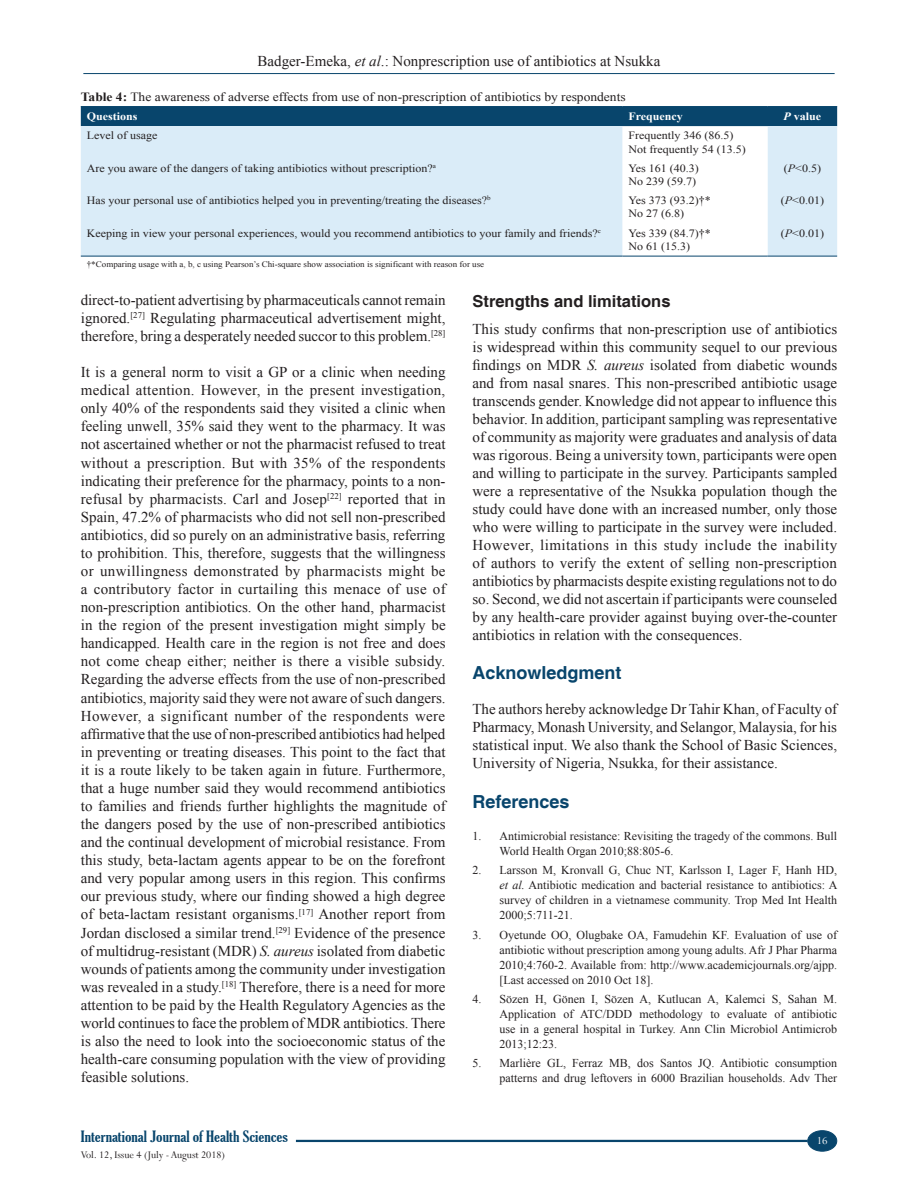
<style>
.page{position:relative;width:918px;height:1188px;background:#fff}
.page>*{position:absolute;margin:0;border:0;box-sizing:border-box;transform-origin:0 0}
.t1{font:700 18px "Helvetica";color:#08456c}
.t2{font:700 16.5px "Helvetica";color:#231f20}
.TX{font:15px/18.1px "Times New Roman";color:#231f20;text-align:justify}
.t3{font:extra-condensed 15px "Gloucester";color:#08456c;scale:1.25 1}
.TT{font:12.6px "Times New Roman";color:#231f20;scale:1.08 1}
.REF{font:12px/15px "Times New Roman";color:#231f20;text-align:justify}
.t4{font:12px "Perpetua";color:#fff}
.t5{font:11.25px "Perpetua";letter-spacing:-.005em;color:#231f20}
.TB{font:11.1px "Times New Roman";color:#231f20;scale:1.08 1}
.TBL{font:11.1px "Times New Roman";color:#231f20;scale:1.08 1}
.TCH{font:700 11.1px "Times New Roman";color:#fff;scale:1.08 1}
.TFN{font:8.4px "Times New Roman";color:#231f20;scale:1.08 1}
.s1{font-style:italic}
.s2{font-weight:700}
</style>
<div class="page">
<hr style="left:83px;top:73px;width:752px;height:1px;background:#08456c">
<div style="left:808px;top:1131px;width:29px;height:20px;background:#08456c;border-radius:50%"></div>
<div style="left:807px;top:1130px;width:30px;height:22px;border:1px solid #08456c;border-radius:50%"></div>
<hr style="left:296px;top:1140px;width:512px;height:2px;background:#08456c">
<div style="left:81px;top:107px;width:756px;height:19px;background:#08456c"></div>
<svg style="left:81px;top:126px;width:756px;height:130px;fill:#daecf8"></svg>
<hr style="left:81px;top:106px;width:541px;height:1px;background:#08456c">
<hr style="left:622px;top:106px;width:146px;height:1px;background:#08456c">
<hr style="left:768px;top:106px;width:69px;height:1px;background:#08456c">
<hr style="left:81px;top:256px;width:541px;height:1px;background:#08456c">
<hr style="left:622px;top:256px;width:146px;height:1px;background:#08456c">
<hr style="left:768px;top:256px;width:69px;height:1px;background:#08456c">
<p class="TX" style="left:258px;top:51px;width:404px">Badger-Emeka, <span class="s1">et al</span>.: Nonprescription use of antibiotics at Nsukka</p>
<p class="TT" style="left:81px;top:87px;width:506px"><span class="s2">Table 4:</span> The awareness of adverse effects from use of non‑prescription of antibiotics by respondents</p>
<p class="TCH" style="left:87px;top:108px;width:48px">Questions</p>
<p class="TCH" style="left:628px;top:108px;width:52px">Frequency</p>
<p class="TCH" style="left:784px;top:108px;width:36px"><span class="s1">P</span> value</p>
<p class="TB" style="left:87px;top:128px;width:67px">Level of usage</p>
<p class="TB" style="left:628px;top:128px;width:99px">Frequently 346 (86.5)</p>
<p class="TB" style="left:628px;top:141px;width:110px">Not frequently 54 (13.5)</p>
<p class="TB" style="left:87px;top:160px;width:325px">Are you aware of the dangers of taking antibiotics without prescription?<sup>a</sup></p>
<p class="TB" style="left:628px;top:160px;width:67px">Yes 161 (40.3)</p>
<p class="TB" style="left:628px;top:174px;width:64px">No 239 (59.7)</p>
<p class="TB" style="left:784px;top:160px;width:36px">(<span class="s1">P</span>&lt;0.5)</p>
<p class="TB" style="left:87px;top:192px;width:375px">Has your personal use of antibiotics helped you in preventing/treating the diseases?<sup>b</sup></p>
<p class="TB" style="left:628px;top:192px;width:78px">Yes 373 (93.2)†*</p>
<p class="TB" style="left:628px;top:206px;width:53px">No 27 (6.8)</p>
<p class="TBL" style="left:87px;top:225px;width:477px">Keeping in view your personal experiences, would you recommend antibiotics to your family and friends?<sup>c</sup></p>
<p class="TBL" style="left:628px;top:225px;width:78px">Yes 339 (84.7)†*</p>
<p class="TBL" style="left:628px;top:239px;width:59px">No 61 (15.3)</p>
<p class="TFN" style="left:87px;top:259px;width:370px">†*Comparing usage with a, b, c using Pearson’s Chi‑square show association is significant with reason for use</p>
<p class="TB" style="left:781px;top:192px;width:41px">(<span class="s1">P</span>&lt;0.01)</p>
<p class="TBL" style="left:781px;top:225px;width:41px">(<span class="s1">P</span>&lt;0.01)</p>
<p class="TX" style="left:81px;top:290px;width:366px">direct-to-patient advertising by pharmaceuticals cannot remain ignored.<sup>[27]</sup> Regulating pharmaceutical advertisement might, therefore, bring a desperately needed succor to this problem.<sup>[28]</sup></p>
<p class="TX" style="left:81px;top:363px;width:366px">It is a general norm to visit a GP or a clinic when needing medical attention. However, in the present investigation, only 40% of the respondents said they visited a clinic when feeling unwell, 35% said they went to the pharmacy. It was not ascertained whether or not the pharmacist refused to treat without a prescription. But with 35% of the respondents indicating their preference for the pharmacy, points to a non&shy;refusal by pharmacists. Carl and Josep<sup>[22]</sup> reported that in Spain, 47.2% of pharmacists who did not sell non-prescribed antibiotics, did so purely on an administrative basis, referring to prohibition. This, therefore, suggests that the willingness or unwillingness demonstrated by pharmacists might be a contributory factor in curtailing this menace of use of non-prescription antibiotics. On the other hand, pharmacist in the region of the present investigation might simply be handicapped. Health care in the region is not free and does not come cheap either; neither is there a visible subsidy.<br>Regarding the adverse effects from the use of non-prescribed antibiotics, majority said they were not aware of such dangers.<br>However, a significant number of the respondents were affirmative that the use of non-prescribed antibiotics had helped in preventing or treating diseases. This point to the fact that it is a route likely to be taken again in future. Furthermore, that a huge number said they would recommend antibiotics to families and friends further highlights the magnitude of the dangers posed by the use of non-prescribed antibiotics and the continual development of microbial resistance. From this study, beta-lactam agents appear to be on the forefront and very popular among users in this region. This confirms our previous study, where our finding showed a high degree of beta-lactam resistant organisms.<sup>[17]</sup> Another report from Jordan disclosed a similar trend.<sup>[29]</sup> Evidence of the presence of multidrug-resistant (MDR) <span class="s1">S. aureus</span> isolated from diabetic wounds of patients among the community under investigation was revealed in a study.<sup>[18]</sup> Therefore, there is a need for more attention to be paid by the Health Regulatory Agencies as the world continues to face the problem of MDR antibiotics. There is also the need to look into the socioeconomic status of the health-care consuming population with the view of providing feasible solutions.</p>
<h2 class="t2" style="left:472px;top:291px;width:200px">Strengths and limitations</h2>
<p class="TX" style="left:472px;top:319px;width:366px">This study confirms that non-prescription use of antibiotics is widespread within this community sequel to our previous findings on MDR <span class="s1">S. aureus</span> isolated from diabetic wounds and from nasal snares. This non-prescribed antibiotic usage transcends gender. Knowledge did not appear to influence this behavior. In addition, participant sampling was representative of community as majority were graduates and analysis of data was rigorous. Being a university town, participants were open and willing to participate in the survey. Participants sampled were a representative of the Nsukka population though the study could have done with an increased number, only those who were willing to participate in the survey were included.<br>However, limitations in this study include the inability of authors to verify the extent of selling non-prescription antibiotics by pharmacists despite existing regulations not to do so. Second, we did not ascertain if participants were counseled by any health-care provider against buying over-the-counter antibiotics in relation with the consequences.</p>
<h1 class="t1" style="left:472px;top:662px;width:151px">Acknowledgment</h1>
<p class="TX" style="left:472px;top:700px;width:366px">The authors hereby acknowledge Dr Tahir Khan, of Faculty of Pharmacy, Monash University, and Selangor, Malaysia, for his statistical input. We also thank the School of Basic Sciences, University of Nigeria, Nsukka, for their assistance.</p>
<h1 class="t1" style="left:472px;top:791px;width:99px">References</h1>
<p class="REF" style="left:500px;top:828px;width:339px;text-indent:-27px">1. Antimicrobial resistance: Revisiting the tragedy of the commons. Bull<br>World Health Organ 2010;88:805-6.</p>
<p class="REF" style="left:500px;top:863px;width:340px;text-indent:-27px">2. Larsson M, Kronvall G, Chuc NT, Karlsson I, Lager F, Hanh HD, <span class="s1">et al.</span> Antibiotic medication and bacterial resistance to antibiotics: A survey of children in a vietnamese community. Trop Med Int Health 2000;5:711-21.</p>
<p class="REF" style="left:500px;top:927px;width:339px;text-indent:-27px">3. Oyetunde OO, Olugbake OA, Famudehin KF. Evaluation of use of antibiotic without prescription among young adults. Afr J Phar Pharma 2010;4:760-2. Available from: http://www.academicjournals.org/ajpp. [Last accessed on 2010 Oct 18].</p>
<p class="REF" style="left:500px;top:991px;width:339px;text-indent:-27px">4. Sözen H, Gönen I, Sözen A, Kutlucan A, Kalemci S, Sahan M.<br>Application of ATC/DDD methodology to evaluate of antibiotic use in a general hospital in Turkey. Ann Clin Microbiol Antimicrob 2013;12:23.</p>
<p class="REF" style="left:472px;top:1055px;width:366px;text-align:right">5. Marlière GL, Ferraz MB, dos Santos JQ. Antibiotic consumption patterns and drug leftovers in 6000 Brazilian households. Adv Ther</p>
<p class="t3" style="left:81px;top:1128px;width:167px">International Journal of Health Sciences</p>
<p class="t4" style="left:817px;top:1133px;width:12px">16</p>
<p class="t5" style="left:81px;top:1148px;width:146px">Vol. 12, Issue 4 (July - August 2018)</p>
</div>
